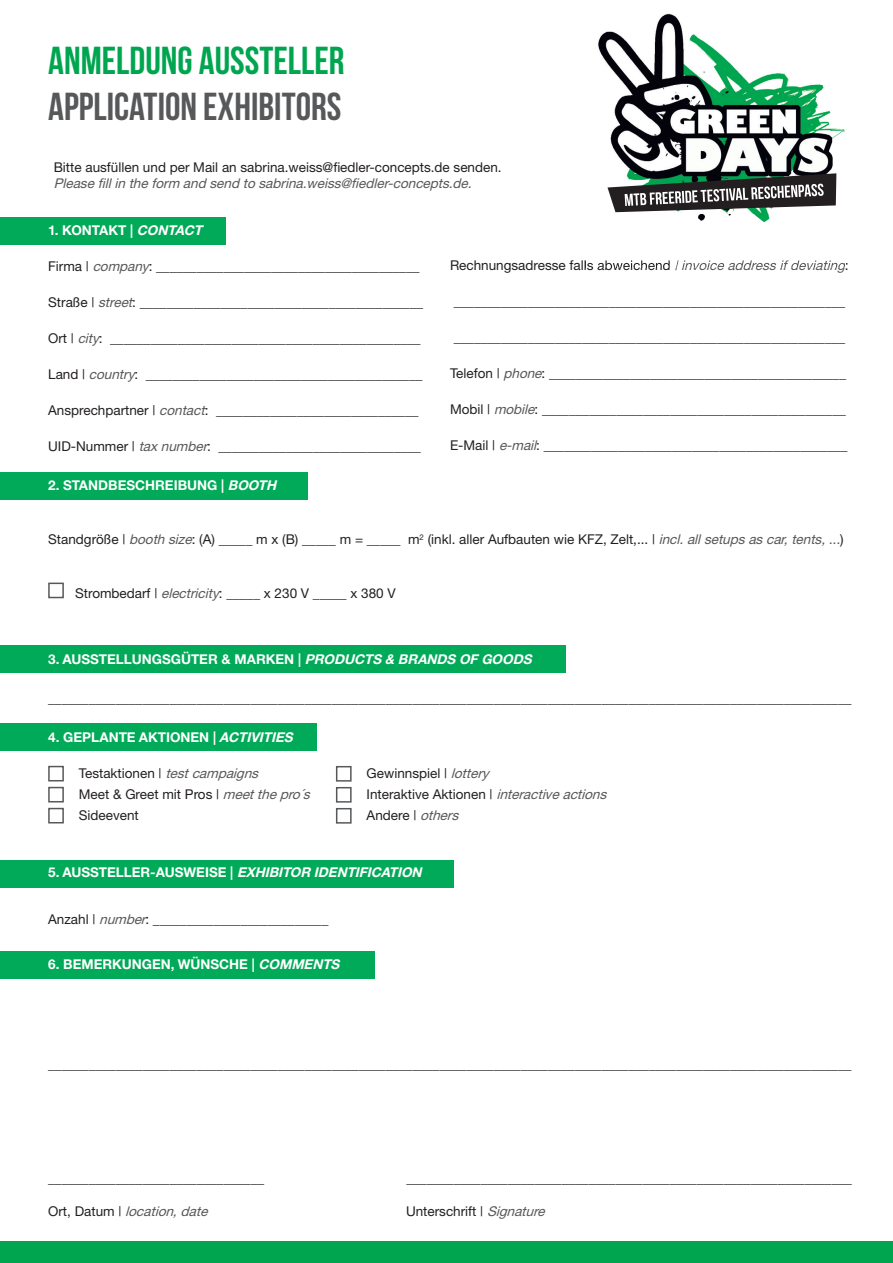
<style>
.page{position:relative;width:893px;height:1263px;background:#fff}
.page>*{position:absolute;margin:0;border:0;box-sizing:border-box;transform-origin:0 0}
.t1{font:39px "Bebas Neue";color:#57585a}
.t2{font:39px "Bebas Neue";color:#00a54f}
.t3{font:13.5px/21px "Helvetica Neue";color:#231f20}
.t4{font:700 13.5px "Helvetica Neue CE";color:#fff}
.t5{font:italic 13.5px "Helvetica Neue";color:#57585a}
.t6{font:italic 700 13.5px "Helvetica Neue CE";color:#fff}
.s1{font-style:italic}
.s2{font-style:italic;color:#57585a}
.s3{font-style:normal}
.s4{font-style:normal;color:#231f20}
</style>
<div class="page">
<div style="left:0;top:860px;width:453px;height:27px;background:#00aa58"></div>
<div style="left:0;top:951px;width:375px;height:28px;background:#00aa58"></div>
<div style="left:0;top:724px;width:317px;height:27px;background:#00aa58"></div>
<div style="left:0;top:645px;width:566px;height:28px;background:#00aa58"></div>
<div style="left:0;top:217px;width:225px;height:27px;background:#00aa58"></div>
<div style="left:0;top:1241px;width:893px;height:22px;background:#00a54f"></div>
<div style="left:0;top:472px;width:308px;height:28px;background:#00aa58"></div>
<div style="left:48px;top:583px;width:16px;height:15px;border:2px solid #57585a"></div>
<div style="left:48px;top:766px;width:16px;height:15px;border:2px solid #57585a"></div>
<div style="left:48px;top:787px;width:16px;height:15px;border:2px solid #57585a"></div>
<div style="left:48px;top:808px;width:16px;height:15px;border:2px solid #57585a"></div>
<div style="left:336px;top:766px;width:16px;height:16px;border:2px solid #57585a"></div>
<div style="left:336px;top:787px;width:16px;height:16px;border:2px solid #57585a"></div>
<div style="left:336px;top:808px;width:16px;height:16px;border:2px solid #57585a"></div>
<img style="left:598px;top:13px;width:250px;height:252px">
<img style="left:585px;top:260px;width:86px;height:8px">
<img style="left:676px;top:260px;width:170px;height:8px">
<svg style="left:606px;top:172px;width:232px;height:42px"></svg>
<h1 class="t2" style="left:48px;top:39px;width:298px">ANMELDUNG AUSSTELLER</h1>
<h1 class="t1" style="left:48px;top:85px;width:295px">APPLICATION EXHIBITORS</h1>
<p class="t3" style="left:54px;top:157px;width:449px">Bitte ausfüllen und per Mail an sabrina.weiss@fiedler-concepts.de senden.</p>
<p class="t5" style="left:54px;top:176px;width:423px">Please fillin the form and send to sabrina.weiss@fiedler-concepts.de.</p>
<p class="t4" style="left:48px;top:222px;width:159px">1. KONTAKT | <span class="s1">CONTACT</span></p>
<p class="t3" style="left:48px;top:256px;width:373px">Firma | <span class="s2">company</span>: _______________________________________</p>
<p class="t3" style="left:48px;top:292px;width:377px">Straße | <span class="s2">street</span>: __________________________________________</p>
<p class="t3" style="left:48px;top:328px;width:374px">Ort | <span class="s2">city</span>: ______________________________________________</p>
<p class="t3" style="left:48px;top:364px;width:376px">Land | <span class="s2">country</span>: _________________________________________</p>
<p class="t3" style="left:48px;top:400px;width:372px">Ansprechpartner | <span class="s2">contact</span>: ______________________________</p>
<p class="t3" style="left:48px;top:436px;width:374px">UID-Nummer | <span class="s2">tax number</span>: ______________________________</p>
<p class="t4" style="left:48px;top:477px;width:233px">2. STANDBESCHREIBUNG | <span class="s1">BOOTH</span></p>
<p class="t3" style="left:450px;top:255px;width:400px">Rechnungsadresse falls abweichend <span class="s2">|invoice address ifdeviating</span>:</p>
<p class="t3" style="left:454px;top:291px;width:393px">__________________________________________________________</p>
<p class="t3" style="left:454px;top:327px;width:393px">__________________________________________________________</p>
<p class="t3" style="left:450px;top:363px;width:398px">Telefon | <span class="s2">phone</span>: ____________________________________________</p>
<p class="t3" style="left:450px;top:399px;width:397px">Mobil | <span class="s2">mobile</span>: _____________________________________________</p>
<p class="t3" style="left:450px;top:435px;width:399px">E-Mail | <span class="s2">e-mail</span>: _____________________________________________</p>
<p class="t3" style="left:48px;top:529px;width:797px">Standgröße | <span class="s2">booth size</span>: (A) _____ m x (B) _____ m = _____ m<sup>2</sup> (inkl. aller Aufbauten wie KFZ, Zelt,... | <span class="s2">incl.allsetups as car,tents,...</span>)</p>
<p class="t3" style="left:75px;top:583px;width:322px">Strombedarf | <span class="s2">electricity</span>: _____ x 230 V _____ x 380 V</p>
<p class="t4" style="left:48px;top:651px;width:489px">3. AUSSTELLUNGSGÜTER &amp; MARKEN | <span class="s1">PRODUCTS &amp; BRANDS OF GOODS</span></p>
<p class="t3" style="left:48px;top:688px;width:805px">_______________________________________________________________________________________________________________________</p>
<p class="t4" style="left:48px;top:729px;width:250px">4. GEPLANTE AKTIONEN | <span class="s1">ACTIVITIES</span></p>
<p class="t3" style="left:79px;top:763px;width:237px">Te s t a k t i o n e n | <span class="s2">testcampaigns<br></span>Meet &amp; Greet mit Pros | <span class="s2">meetthepro´s<br></span>Sideevent</p>
<p class="t3" style="left:367px;top:763px;width:246px">Gewinnspiel | <span class="s2">lottery<br></span>Interaktive Aktionen | <span class="s2">interactiveactions<br></span>A n d e r e | <span class="s2">others</span></p>
<p class="t6" style="left:48px;top:864px;width:379px"><span class="s3">5 . A U S S T E L L E R - A U S W E I S E |</span> EXHIBITOR IDENTIFICATION</p>
<p class="t3" style="left:48px;top:908px;width:282px">Anzahl | <span class="s2">number</span>: __________________________</p>
<p class="t4" style="left:48px;top:956px;width:297px">6. BEMERKUNGEN, WÜNSCHE | <span class="s1">COMMENTS</span></p>
<p class="t3" style="left:48px;top:1054px;width:805px">_______________________________________________________________________________________________________________________</p>
<p class="t3" style="left:48px;top:1168px;width:218px">________________________________</p>
<p class="t3" style="left:406px;top:1168px;width:447px">__________________________________________________________________</p>
<p class="t5" style="left:48px;top:1203px;width:165px"><span class="s4">O r t , D a t u m |</span> location,date</p>
<p class="t3" style="left:406px;top:1200px;width:145px">Unterschrift | <span class="s2">Signature</span></p>
</div>
